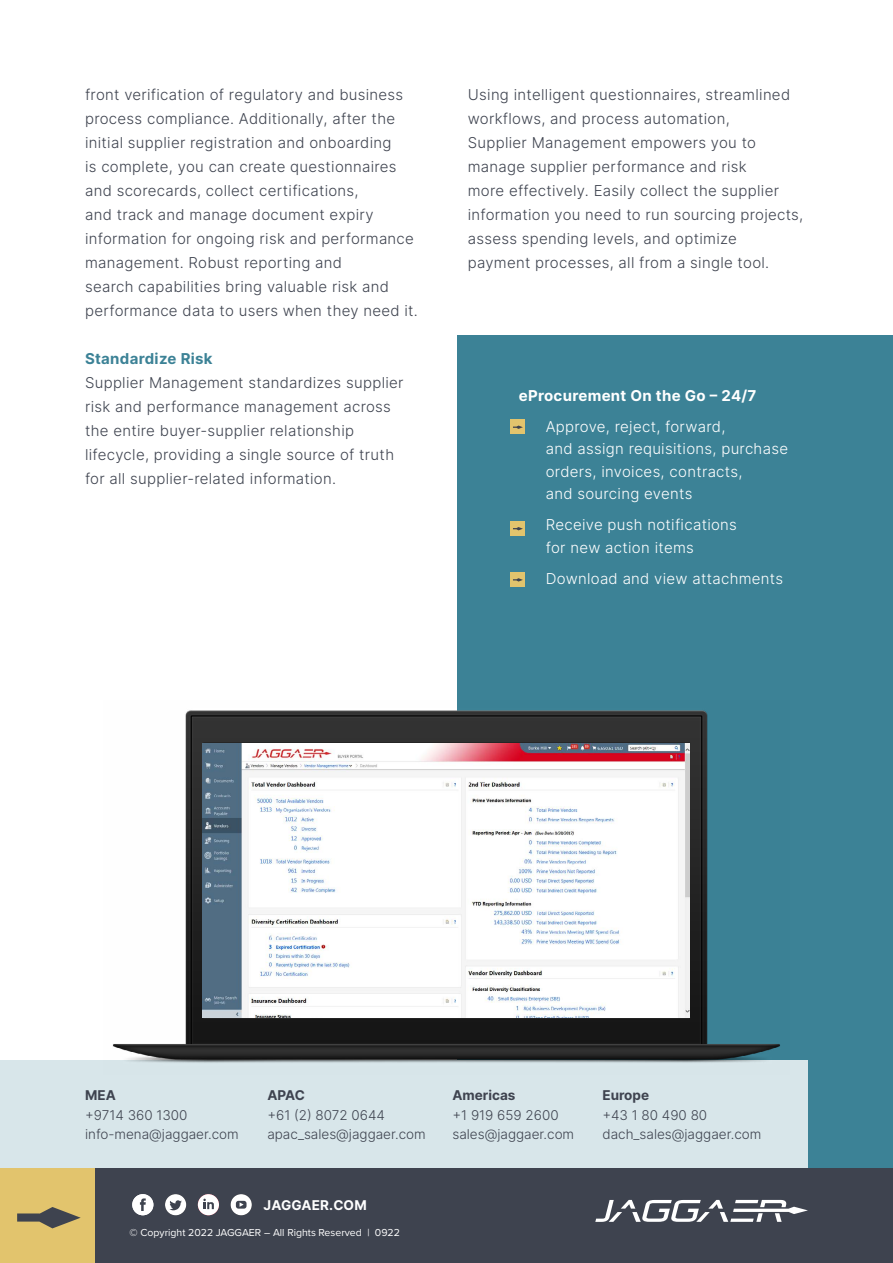
<style>
.page{position:relative;width:893px;height:1263px;background:#fff}
.page>*{position:absolute;margin:0;border:0;box-sizing:border-box;transform-origin:0 0}
.t1{font:300 15px/24px "Inter";letter-spacing:.02em;color:#3e434f}
.t2{font:300 15px/22.5px "Inter";letter-spacing:.02em;color:#fff}
.t3{font:700 15px "Inter";letter-spacing:.02em;color:#fff}
.t4{font:700 15px "Inter";letter-spacing:.02em;color:#3c8296}
.t5{font:300 13.5px/19.5px "Inter";color:#3e434f}
.t6{font:700 13.5px "Inter";color:#3e434f}
.t7{font:700 13.5px "Inter";letter-spacing:.01em;color:#fff}
.t8{font:10.5px "Proxima Nova";color:#fff}
</style>
<div class="page">
<div style="left:457px;top:335px;width:436px;height:833px;background:#3c8296"></div>
<div style="left:510px;top:419px;width:15px;height:15px;background:#e2c46d"></div>
<svg style="left:513px;top:425px;width:10px;height:4px"></svg>
<div style="left:510px;top:521px;width:15px;height:15px;background:#e2c46d"></div>
<svg style="left:513px;top:527px;width:10px;height:3px"></svg>
<div style="left:510px;top:572px;width:15px;height:15px;background:#e2c46d"></div>
<svg style="left:513px;top:578px;width:10px;height:3px"></svg>
<div style="left:0;top:1060px;width:808px;height:108px;background:#d8e6ea"></div>
<div style="left:95px;top:1168px;width:798px;height:95px;background:#3e434f"></div>
<div style="left:0;top:1168px;width:95px;height:95px;background:#e2c46d"></div>
<svg style="left:17px;top:1207px;width:64px;height:21px"></svg>
<div style="left:231px;top:1194px;width:21px;height:21px;background:#fff;border-radius:50%"></div>
<svg style="left:236px;top:1201px;width:11px;height:7px"></svg>
<svg style="left:240px;top:1202px;width:3px;height:5px"></svg>
<div style="left:165px;top:1194px;width:21px;height:21px;background:#fff;border-radius:50%"></div>
<svg style="left:169px;top:1200px;width:13px;height:10px"></svg>
<div style="left:198px;top:1194px;width:21px;height:21px;background:#fff;border-radius:50%"></div>
<svg style="left:203px;top:1198px;width:11px;height:11px"></svg>
<div style="left:132px;top:1194px;width:21px;height:21px;background:#fff;border-radius:50%"></div>
<svg style="left:140px;top:1198px;width:6px;height:13px"></svg>
<svg style="left:595px;top:1200px;width:213px;height:22px"></svg>
<img style="left:112px;top:710px;width:668px;height:353px">
<img style="left:202px;top:743px;width:487px;height:274px">
<p class="t1" style="left:85px;top:82px;width:334px">front verification of regulatory and business process compliance. Additionally, after the initial supplier registration and onboarding<br>is complete, you can create questionnaires and scorecards, collect certifications,<br>and track and manage document expiry information for ongoing risk and performance management. Robust reporting and<br>search capabilities bring valuable risk and performance data to users when they need it.</p>
<p class="t4" style="left:85px;top:347px;width:129px">Standardize Risk</p>
<p class="t1" style="left:85px;top:370px;width:320px">Supplier Management standardizes supplier risk and performance management across the entire buyer-supplier relationship lifecycle, providing a single source of truth for all supplier-related information.</p>
<p class="t1" style="left:468px;top:82px;width:337px">Using intelligent questionnaires, streamlined workflows, and process automation,<br>Supplier Management empowers you to manage supplier performance and risk<br>more effectively. Easily collect the supplier information you need to run sourcing projects, assess spending levels, and optimize<br>payment processes, all from a single tool.</p>
<p class="t3" style="left:519px;top:384px;width:239px">eProcurement On the Go – 24/7</p>
<p class="t2" style="left:546px;top:415px;width:244px;text-indent:-27px">• Approve, reject, forward,<br>and assign requisitions, purchase orders, invoices, contracts,<br>and sourcing events</p>
<p class="t2" style="left:546px;top:513px;width:193px;text-indent:-27px">• Receive push notifications for new action items</p>
<p class="t2" style="left:519px;top:567px;width:266px">• Download and view attachments</p>
<p class="t6" style="left:85px;top:1085px;width:32px">MEA</p>
<p class="t5" style="left:85px;top:1105px;width:155px">+9714 360 1300 info-mena@jaggaer.com</p>
<p class="t6" style="left:267px;top:1085px;width:39px">APAC</p>
<p class="t5" style="left:267px;top:1105px;width:160px">+61 (2) 8072 0644 apac_sales@jaggaer.com</p>
<p class="t7" style="left:263px;top:1195px;width:105px">JAGGAER.COM</p>
<p class="t8" style="left:130px;top:1225px;width:272px">© Copyright 2022 JAGGAER – All Rights Reserved | 0922</p>
<p class="t6" style="left:452px;top:1085px;width:65px">Americas</p>
<p class="t5" style="left:452px;top:1105px;width:123px">+1 919 659 2600 sales@jaggaer.com</p>
<p class="t6" style="left:602px;top:1085px;width:48px">Europe</p>
<p class="t5" style="left:602px;top:1105px;width:160px">+43 1 80 490 80 dach_sales@jaggaer.com</p>
</div>
